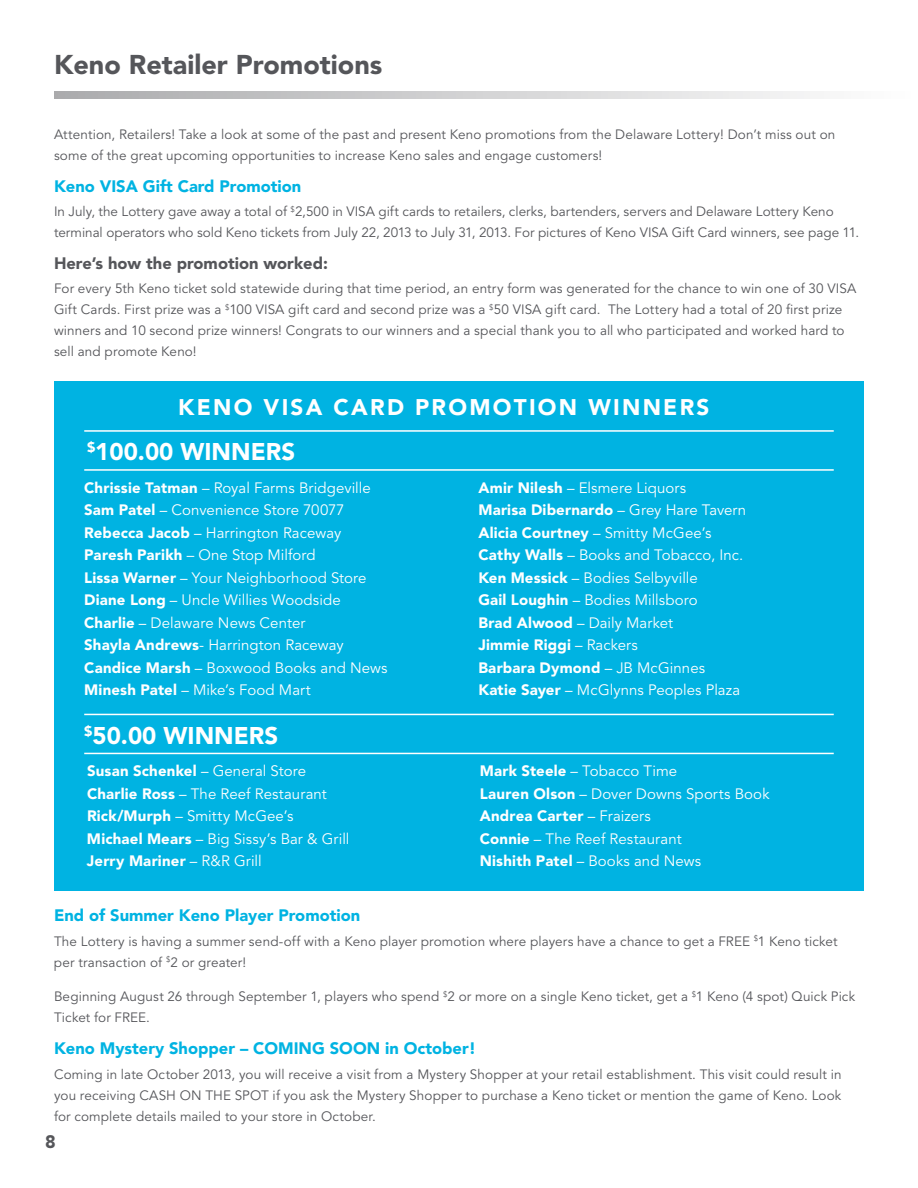
<style>
.page{position:relative;width:918px;height:1188px;background:#fff}
.page>*{position:absolute;margin:0;border:0;box-sizing:border-box;transform-origin:0 0}
.t1{font:900 27px "Avenir LT Std";color:#55565a}
.t2{font:900 24px "Avenir LT Std";color:#fff}
.t3{font:900 22.5px "Avenir LT Std";color:#fff}
.t4{font:900 18px "Avenir LT Std";color:#55565a}
.t5{font:900 16.5px "Avenir LT Std";color:#00b3e2}
.t6{font:900 16.5px "Avenir LT Std";color:#55565a}
.t7{font:15px/22.5px "Avenir LT Std";letter-spacing:.005em;color:#fff}
.t8{font:13.5px/21px "Avenir LT Std";letter-spacing:.01em;color:#55565a}
.s1{font-weight:900}
</style>
<div class="page">
<div style="left:54px;top:381px;width:810px;height:510px;background:#00b3e2"></div>
<hr style="left:84px;top:469px;width:750px;height:2px;background:#fff">
<hr style="left:84px;top:430px;width:750px;height:2px;background:#fff">
<hr style="left:84px;top:753px;width:750px;height:1px;background:#fff">
<hr style="left:84px;top:714px;width:750px;height:1px;background:#fff">
<svg style="left:54px;top:91px;width:756px;height:7px;background:#cfcfd0"></svg>
<h1 class="t1" style="left:54px;top:49px;width:330px">Keno Retailer Promotions</h1>
<p class="t8" style="left:54px;top:125px;width:783px">Attention, Retailers! Take a look at some of the past and present Keno promotions from the Delaware Lottery! Don’t miss out on some of the great upcoming opportunities to increase Keno sales and engage customers!</p>
<p class="t5" style="left:54px;top:176px;width:67px">Keno VISA</p>
<p class="t5" style="left:143px;top:176px;width:160px">Gift Card Promotion</p>
<p class="t8" style="left:54px;top:202px;width:807px">In July, the Lottery gave away a total of <sup>$</sup>2,500 in VISA gift cards to retailers, clerks, bartenders, servers and Delaware Lottery Keno terminal operators who sold Keno tickets from July 22, 2013 to July 31, 2013. For pictures of Keno VISA Gift Card winners, see page 11.</p>
<p class="t6" style="left:54px;top:253px;width:275px">Here’s how the promotion worked:</p>
<p class="t8" style="left:54px;top:279px;width:804px">For every 5th Keno ticket sold statewide during that time period, an entry form was generated for the chance to win one of 30 VISA Gift Cards. First prize was a <sup>$</sup>100 VISA gift card and second prize was a <sup>$</sup>50 VISA gift card. The Lottery had a total of 20 first prize winners and 10 second prize winners! Congrats to our winners and a special thank you to all who participated and worked hard to sell and promote Keno!</p>
<h3 class="t3" style="left:178px;top:394px;width:38px">KENO</h3>
<h3 class="t3" style="left:264px;top:394px;width:33px">VISA</h3>
<h3 class="t3" style="left:334px;top:394px;width:19px">CARD</h3>
<h3 class="t3" style="left:415px;top:394px;width:19px">PROMOTION</h3>
<h3 class="t3" style="left:588px;top:394px;width:19px">WINNERS</h3>
<h2 class="t2" style="left:87px;top:437px;width:111px"><sup>$</sup>100.00 WINNERS</h2>
<p class="t7" style="left:84px;top:477px;width:305px"><span class="s1">Chrissie Tatman</span> – Royal Farms Bridgeville <span class="s1">Sam Patel</span> – Convenience Store 70077<br><span class="s1">Rebecca Jacob</span> – Harrington Raceway <span class="s1">Paresh Parikh</span> – One Stop Milford<br><span class="s1">Lissa Warner</span> – Your Neighborhood Store <span class="s1">Diane Long</span> – Uncle Willies Woodside <span class="s1">Charlie</span> – Delaware News Center<br><span class="s1">Shayla Andrews</span>- Harrington Raceway <span class="s1">Candice Marsh</span> – Boxwood Books and News <span class="s1">Minesh Patel</span> – Mike’s Food Mart</p>
<p class="t7" style="left:478px;top:477px;width:269px"><span class="s1">Amir Nilesh</span> – Elsmere Liquors<br><span class="s1">Marisa Dibernardo</span> – Grey Hare Tavern<br><span class="s1">Alicia Courtney</span> – Smitty McGee’s<br><span class="s1">Cathy Walls</span> – Books and Tobacco, Inc.<br><span class="s1">Ken Messick</span> – Bodies Selbyville<br><span class="s1">Gail Loughin</span> – Bodies Millsboro<br><span class="s1">Brad Alwood</span> – Daily Market<br><span class="s1">Jimmie Riggi</span> – Rackers<br><span class="s1">Barbara Dymond</span> – JB McGinnes<br><span class="s1">Katie Sayer</span> – McGlynns Peoples Plaza</p>
<h2 class="t2" style="left:84px;top:721px;width:97px"><sup>$</sup>50.00 WINNERS</h2>
<p class="t7" style="left:87px;top:760px;width:264px"><span class="s1">Susan Schenkel</span> – General Store<br><span class="s1">Charlie Ross</span> – The Reef Restaurant<br><span class="s1">Rick/Murph</span> – Smitty McGee’s<br><span class="s1">Michael Mears</span> – Big Sissy’s Bar &amp; Grill<br><span class="s1">Jerry Mariner</span> – R&amp;R Grill</p>
<p class="t7" style="left:480px;top:760px;width:291px"><span class="s1">Mark Steele</span> – Tobacco Time<br><span class="s1">Lauren Olson</span> – Dover Downs Sports Book<br><span class="s1">Andrea Carter</span> – Fraizers<br><span class="s1">Connie</span> – The Reef Restaurant<br><span class="s1">Nishith Patel</span> – Books and News</p>
<p class="t5" style="left:54px;top:906px;width:308px">End of Summer Keno Player Promotion</p>
<p class="t8" style="left:54px;top:931px;width:785px">The Lottery is having a summer send-off with a Keno player promotion where players have a chance to get a FREE <sup>$</sup>1 Keno ticket per transaction of <sup>$</sup>2 or greater!</p>
<p class="t8" style="left:54px;top:987px;width:803px">Beginning August 26 through September 1, players who spend <sup>$</sup>2 or more on a single Keno ticket, get a <sup>$</sup>1 Keno (4 spot) Quick Pick<br>Ticket for FREE.</p>
<p class="t5" style="left:54px;top:1038px;width:212px">Keno Mystery Shopper – COMING</p>
<p class="t5" style="left:330px;top:1038px;width:14px">SOON</p>
<p class="t5" style="left:385px;top:1038px;width:93px">in October!</p>
<p class="t8" style="left:54px;top:1064px;width:789px;text-align:justify">Coming in late October 2013, you will receive a visit from a Mystery Shopper at your retail establishment. This visit could result in you receiving CASH ON THE SPOT if you ask the Mystery Shopper to purchase a Keno ticket or mention the game of Keno. Look for complete details mailed to your store in October.</p>
<h3 class="t4" style="left:45px;top:1131px;width:12px">8</h3>
</div>
